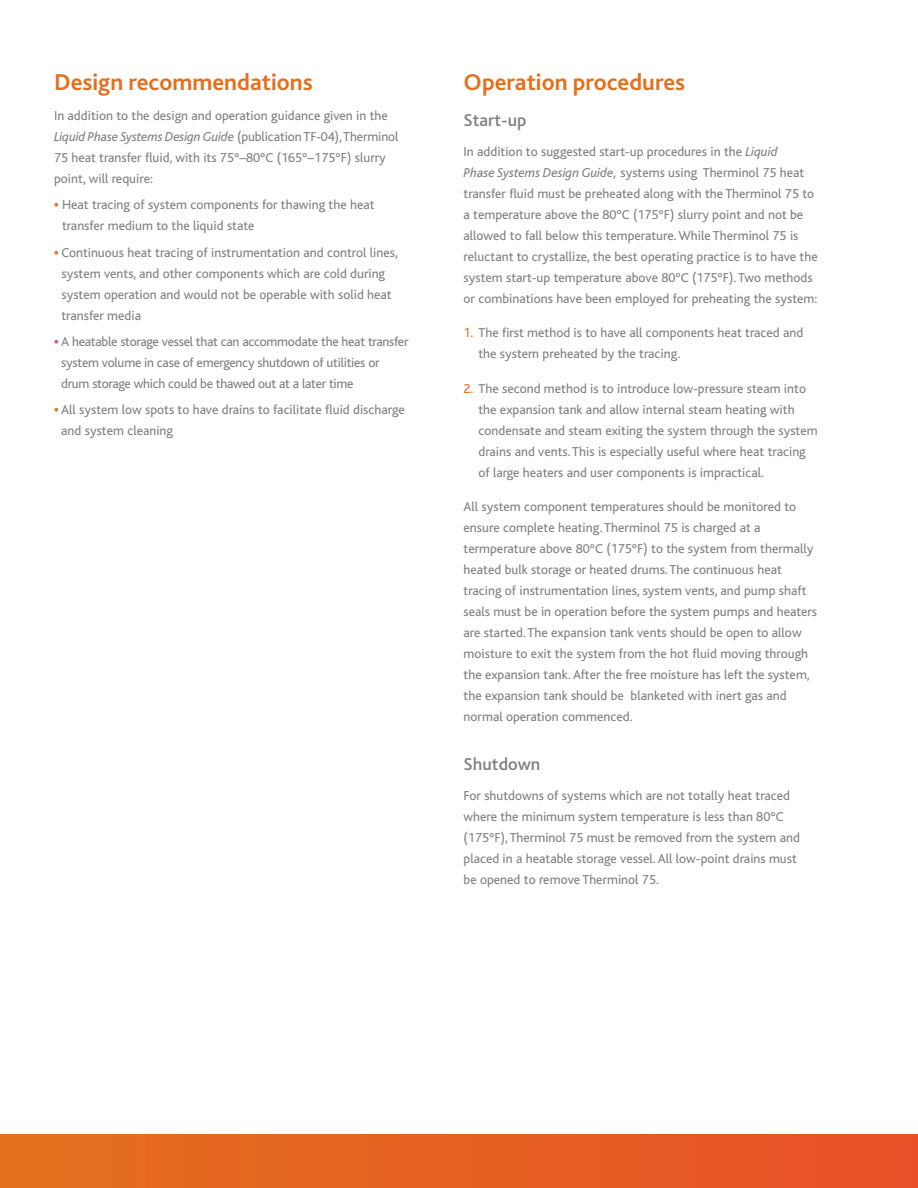
<style>
.page{position:relative;width:918px;height:1188px;background:#fff}
.page>*{position:absolute;margin:0;border:0;box-sizing:border-box;transform-origin:0 0}
.Heads{font:700 24px "Bliss Pro";color:#e4701e}
.Intro_Copy{font:500 18px "Bliss Pro";color:#808083}
.t1{font:13.5px/21px "Bliss";color:#808083}
.t2{font:13.5px/21px "Bliss";letter-spacing:-.02em;color:#808083}
.s1{font-style:italic}
.s2{font-weight:800;color:#e4701e}
.s3{font-weight:800;color:#cd549d}
.s4{color:#e4701e}
</style>
<div class="page">
<div style="left:0;top:1134px;width:918px;height:54px;background:linear-gradient(to right,#e4701e,#e85027)"></div>
<p class="Heads" style="left:54px;top:67px;width:260px">Design recommendations</p>
<p class="t1" style="left:54px;top:105px;width:346px">In addition to the design and operation guidance given in the <span class="s1">Liquid Phase Systems Design Guide</span> (publication TF-04), Therminol 75 heat transfer fluid, with its 75°–80°C (165°–175°F) slurry point, will require:</p>
<p class="t1" style="left:62px;top:194px;width:314px;text-indent:-8px"><span class="s2">•</span> Heat tracing of system components for thawing the heat transfer medium to the liquid state</p>
<p class="t1" style="left:61px;top:242px;width:338px;text-indent:-7px"><span class="s2">•</span> Continuous heat tracing of instrumentation and control lines, system vents, and other components which are cold during system operation and would not be operable with solid heat transfer media</p>
<p class="t2" style="left:61px;top:331px;width:349px;text-indent:-7px"><span class="s3">•</span> A heatable storage vessel that can accommodate the heat transfer system volume in case of emergency shutdown of utilities or drum storage which could be thawed out at a later time</p>
<p class="t1" style="left:61px;top:400px;width:345px;text-indent:-7px"><span class="s2">•</span> All system low spots to have drains to facilitate fluid discharge and system cleaning</p>
<p class="Heads" style="left:464px;top:67px;width:223px">Operation procedures</p>
<p class="Intro_Copy" style="left:464px;top:109px;width:64px">Start-up</p>
<p class="t1" style="left:464px;top:141px;width:356px">In addition to suggested start-up procedures in the <span class="s1">Liquid<br>Phase Systems Design Guide,</span> systems using Therminol 75 heat transfer fluid must be preheated along with the Therminol 75 to a temperature above the 80°C (175°F) slurry point and not be allowed to fall below this temperature. While Therminol 75 is reluctant to crystallize, the best operating practice is to have the system start-up temperature above 80°C (175°F). Two methods or combinations have been employed for preheating the system:</p>
<p class="t1" style="left:479px;top:323px;width:326px;text-indent:-15px"><span class="s4">1.</span> The first method is to have all components heat traced and the system preheated by the tracing.</p>
<p class="t1" style="left:479px;top:378px;width:341px;text-indent:-15px"><span class="s4">2.</span> The second method is to introduce low-pressure steam into the expansion tank and allow internal steam heating with condensate and steam exiting the system through the system drains and vents. This is especially useful where heat tracing of large heaters and user components is impractical.</p>
<p class="t1" style="left:464px;top:497px;width:355px">All system component temperatures should be monitored to ensure complete heating. Therminol 75 is charged at a termperature above 80°C (175°F) to the system from thermally heated bulk storage or heated drums. The continuous heat tracing of instrumentation lines, system vents, and pump shaft seals must be in operation before the system pumps and heaters are started. The expansion tank vents should be open to allow moisture to exit the system from the hot fluid moving through the expansion tank. After the free moisture has left the system, the expansion tank should be blanketed with inert gas and normal operation commenced.</p>
<p class="Intro_Copy" style="left:464px;top:753px;width:78px">Shutdown</p>
<p class="t1" style="left:464px;top:785px;width:338px">For shutdowns of systems which are not totally heat traced where the minimum system temperature is less than 80°C (175°F), Therminol 75 must be removed from the system and placed in a heatable storage vessel. All low-point drains must be opened to remove Therminol 75.</p>
</div>
